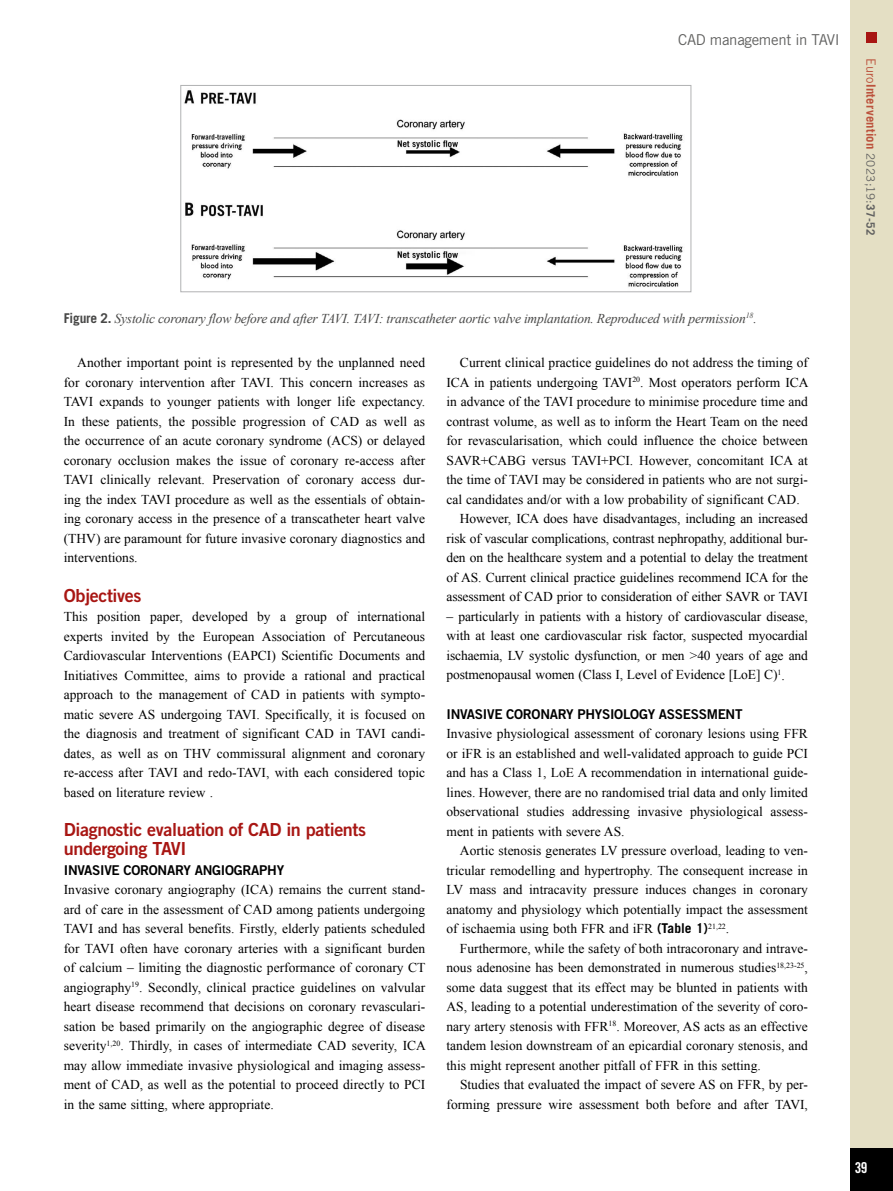
<style>
.page{position:relative;width:893px;height:1191px;background:#fff}
.page>*{position:absolute;margin:0;border:0;box-sizing:border-box;transform-origin:0 0}
.t1{font:18px/19.5px "Trade Gothic LT Std Bd 2";letter-spacing:-.02em;color:#a81613}
.t2{font:15px "Trade Gothic LT Std";letter-spacing:-.02em;color:#626261}
.t3{font:15px "Trade Gothic LT Std Bd Cn 20";color:#fff}
.t4{font:13.5px/19.5px "Times New Roman";color:#000;text-align:justify}
.t5{font:italic 13.5px "Times New Roman";letter-spacing:-.015em;color:#484847}
.t6{font:13.5px "Trade Gothic LT Std Bd 2";letter-spacing:-.02em;color:#000}
.t7{font:700 12.75px "Trade Gothic LT Std";letter-spacing:.015em;color:#bc523c}
.s1{font-weight:400}
.s2{font-weight:400;font-size:11.7px;color:#626261}
.s3{font-size:11.7px;color:#626261}
.s4{font-family:"Trade Gothic LT Std";font-weight:700;font-style:normal}
.s5{font-family:"Trade Gothic LT Std";font-weight:700}
</style>
<div class="page">
<div style="left:850px;top:0;width:43px;height:1191px;background:#e4dfc4"></div>
<div style="left:850px;top:1148px;width:43px;height:43px;background:#000"></div>
<div style="left:866px;top:32px;width:11px;height:10px;background:#a81613"></div>
<img style="left:184px;top:90px;width:499px;height:197px">
<div style="left:180px;top:85px;width:511px;height:207px;border:1px solid #b1b2b3"></div>
<p class="t2" style="left:678px;top:30px;width:163px">CAD management in TAVI</p>
<p class="t7" style="left:879px;top:58px;width:179px;rotate:90deg"><span class="s1">Euro</span>Intervention <span class="s2">2023;19:</span><span class="s3">37-52</span></p>
<p class="t5" style="left:64px;top:309px;width:694px"><span class="s4">Figure 2.</span> Systolic coronary flow before and after TAVI. TAVI: transcatheter aortic valve implantation. Reproduced with permission<sup>18</sup>.</p>
<p class="t4" style="left:64px;top:353px;width:363px;text-indent:14px">Another important point is represented by the unplanned need for coronary intervention after TAVI. This concern increases as TAVI expands to younger patients with longer life expectancy.<br>In these patients, the possible progression of CAD as well as the occurrence of an acute coronary syndrome (ACS) or delayed coronary occlusion makes the issue of coronary re-access after TAVI clinically relevant. Preservation of coronary access dur&shy;ing the index TAVI procedure as well as the essentials of obtain&shy;ing coronary access in the presence of a transcatheter heart valve (THV) are paramount for future invasive coronary diagnostics and interventions.</p>
<h1 class="t1" style="left:64px;top:585px;width:79px">Objectives</h1>
<p class="t4" style="left:64px;top:606px;width:363px">This position paper, developed by a group of international experts invited by the European Association of Percutaneous Cardiovascular Interventions (EAPCI) Scientific Documents and Initiatives Committee, aims to provide a rational and practical approach to the management of CAD in patients with sympto&shy;matic severe AS undergoing TAVI. Specifically, it is focused on the diagnosis and treatment of significant CAD in TAVI candi&shy;dates, as well as on THV commissural alignment and coronary re-access after TAVI and redo-TAVI, with each considered topic based on literature review .</p>
<h1 class="t1" style="left:64px;top:819px;width:304px">Diagnostic evaluation of CAD in patients undergoing TAVI</h1>
<p class="t6" style="left:64px;top:861px;width:222px">INVASIVE CORONARY ANGIOGRAPHY</p>
<p class="t4" style="left:64px;top:879px;width:364px">Invasive coronary angiography (ICA) remains the current stand&shy;ard of care in the assessment of CAD among patients undergoing TAVI and has several benefits. Firstly, elderly patients scheduled for TAVI often have coronary arteries with a significant burden of calcium – limiting the diagnostic performance of coronary CT angiography<sup>19</sup>. Secondly, clinical practice guidelines on valvular heart disease recommend that decisions on coronary revasculari&shy;sation be based primarily on the angiographic degree of disease severity<sup>1,20</sup>. Thirdly, in cases of intermediate CAD severity, ICA may allow immediate invasive physiological and imaging assess&shy;ment of CAD, as well as the potential to proceed directly to PCI in the same sitting, where appropriate.</p>
<p class="t4" style="left:460px;top:353px;width:349px">Current clinical practice guidelines do not address the timing of</p>
<p class="t4" style="left:446px;top:372px;width:364px">ICA in patients undergoing TAVI<sup>20</sup>. Most operators perform ICA</p>
<p class="t4" style="left:446px;top:392px;width:363px">in advance of the TAVI procedure to minimise procedure time and</p>
<p class="t4" style="left:446px;top:411px;width:363px">contrast volume, as well as to inform the Heart Team on the need</p>
<p class="t4" style="left:446px;top:431px;width:363px">for revascularisation, which could influence the choice between</p>
<p class="t4" style="left:446px;top:450px;width:363px">SAVR+CABG versus TAVI+PCI. However, concomitant ICA at</p>
<p class="t4" style="left:446px;top:470px;width:363px">the time of TAVI may be considered in patients who are not surgi-</p>
<p class="t4" style="left:446px;top:489px;width:355px">cal candidates and/or with a low probability of significant CAD.</p>
<p class="t4" style="left:460px;top:509px;width:349px">However, ICA does have disadvantages, including an increased</p>
<p class="t4" style="left:446px;top:528px;width:363px">risk of vascular complications, contrast nephropathy, additional bur-</p>
<p class="t4" style="left:446px;top:548px;width:363px">den on the healthcare system and a potential to delay the treatment</p>
<p class="t4" style="left:446px;top:567px;width:363px">of AS. Current clinical practice guidelines recommend ICA for the</p>
<p class="t4" style="left:446px;top:587px;width:363px">assessment of CAD prior to consideration of either SAVR or TAVI</p>
<p class="t4" style="left:446px;top:606px;width:363px">– particularly in patients with a history of cardiovascular disease, with at least one cardiovascular risk factor, suspected myocardial ischaemia, LV systolic dysfunction, or men &gt;40 years of age and postmenopausal women (Class I, Level of Evidence [LoE] C)<sup>1</sup>.</p>
<p class="t6" style="left:446px;top:705px;width:298px">INVASIVE CORONARY PHYSIOLOGY ASSESSMENT</p>
<p class="t4" style="left:446px;top:723px;width:363px">Invasive physiological assessment of coronary lesions using FFR or iFR is an established and well-validated approach to guide PCI and has a Class 1, LoE A recommendation in international guide&shy;lines. However, there are no randomised trial data and only limited observational studies addressing invasive physiological assess&shy;ment in patients with severe AS.</p>
<p class="t4" style="left:446px;top:840px;width:363px;text-indent:14px">Aortic stenosis generates LV pressure overload, leading to ven&shy;tricular remodelling and hypertrophy. The consequent increase in LV mass and intracavity pressure induces changes in coronary anatomy and physiology which potentially impact the assessment of ischaemia using both FFR and iFR <span class="s5">(Table 1)</span><sup>21,22</sup>.</p>
<p class="t4" style="left:446px;top:938px;width:363px;text-indent:14px">Furthermore, while the safety of both intracoronary and intrave&shy;nous adenosine has been demonstrated in numerous studies<sup>18,23-25</sup>, some data suggest that its effect may be blunted in patients with AS, leading to a potential underestimation of the severity of coro&shy;nary artery stenosis with FFR<sup>18</sup>. Moreover, AS acts as an effective tandem lesion downstream of an epicardial coronary stenosis, and this might represent another pitfall of FFR in this setting.</p>
<p class="t4" style="left:446px;top:1074px;width:363px;text-align:right">Studies that evaluated the impact of severe AS on FFR, by per&shy;forming pressure wire assessment both before and after TAVI,</p>
<p class="t3" style="left:855px;top:1158px;width:14px">39</p>
</div>
